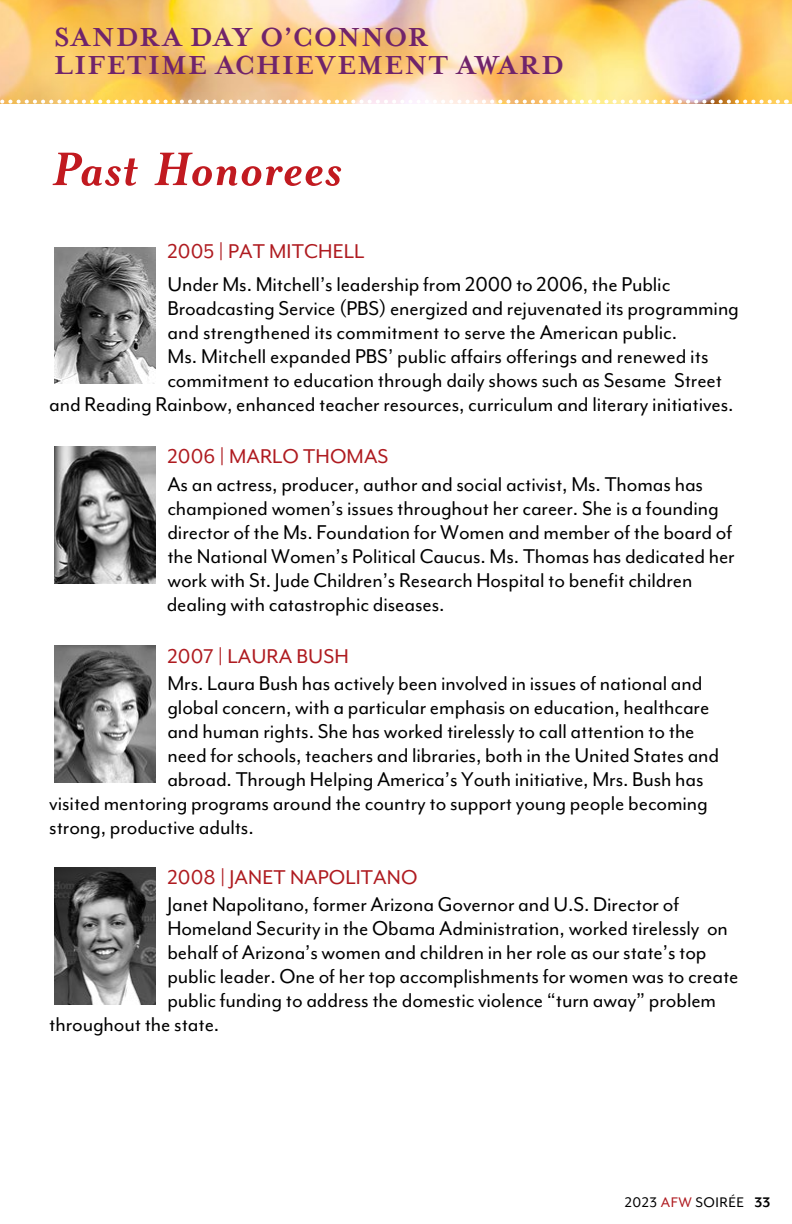
<style>
.page{position:relative;width:792px;height:1224px;background:#fff}
.page>*{position:absolute;margin:0;border:0;box-sizing:border-box;transform-origin:0 0}
.t1{font:italic 700 54px "Mrs Eaves OT";letter-spacing:.02em;color:#c11a20}
.t2{font:700 30px/28px "Mrs Eaves OT";letter-spacing:.04em;color:#70246b}
.t3{font:23px/24px "Mr Eaves Mod OT";letter-spacing:-.005em;color:#000}
.t4{font:23px "Mr Eaves Mod OT";letter-spacing:.005em;color:#af1b20}
.t5{font:16px "Mr Eaves Mod OT";letter-spacing:.03em;color:#000}
.s1{color:#af1b20}
.s2{font-weight:700}
</style>
<div class="page">
<img style="left:0;top:0;width:792px;height:104px">
<svg style="left:0;top:100px;width:778px;height:4px"></svg>
<img style="left:54px;top:247px;width:102px;height:137px">
<img style="left:54px;top:446px;width:102px;height:137px">
<img style="left:54px;top:646px;width:102px;height:137px">
<img style="left:54px;top:867px;width:102px;height:137px">
<h2 class="t2" style="left:54px;top:23px;width:512px">SANDRA DAY O’CONNOR<br>LIFETIME ACHIEVEMENT AWARD</h2>
<h1 class="t1" style="left:53px;top:139px;width:290px">Past Honorees</h1>
<p class="t4" style="left:167px;top:239px;width:199px">2005 | PAT MITCHELL</p>
<p class="t3" style="left:167px;top:273px;width:504px">Under Ms. Mitchell’s leadership from 2000 to 2006, the Public</p>
<p class="t3" style="left:167px;top:297px;width:573px">Broadcasting Service (PBS) energized and rejuvenated its programming</p>
<p class="t3" style="left:167px;top:321px;width:511px">and strengthened its commitment to serve the American public.</p>
<p class="t3" style="left:167px;top:345px;width:543px">Ms. Mitchell expanded PBS’ public affairs offerings and renewed its</p>
<p class="t3" style="left:167px;top:369px;width:556px">commitment to education through daily shows such as Sesame Street</p>
<p class="t3" style="left:49px;top:393px;width:686px">and Reading Rainbow, enhanced teacher resources, curriculum and literary initiatives.</p>
<p class="t4" style="left:167px;top:444px;width:223px">2006 | MARLO THOMAS</p>
<p class="t3" style="left:167px;top:472px;width:570px">As an actress, producer, author and social activist, Ms. Thomas has championed women’s issues throughout her career. She is a founding director of the Ms. Foundation for Women and member of the board of the National Women’s Political Caucus. Ms. Thomas has dedicated her work with St. Jude Children’s Research Hospital to benefit children dealing with catastrophic diseases.</p>
<p class="t4" style="left:167px;top:643px;width:183px">2007 | LAURA BUSH</p>
<p class="t3" style="left:167px;top:671px;width:537px">Mrs. Laura Bush has actively been involved in issues of national and</p>
<p class="t3" style="left:167px;top:695px;width:544px">global concern, with a particular emphasis on education, healthcare</p>
<p class="t3" style="left:167px;top:719px;width:529px">and human rights. She has worked tirelessly to call attention to the</p>
<p class="t3" style="left:167px;top:743px;width:553px">need for schools, teachers and libraries, both in the United States and</p>
<p class="t3" style="left:167px;top:767px;width:538px">abroad. Through Helping America’s Youth initiative, Mrs. Bush has</p>
<p class="t3" style="left:49px;top:791px;width:660px">visited mentoring programs around the country to support young people becoming</p>
<p class="t3" style="left:49px;top:815px;width:206px">strong, productive adults.</p>
<p class="t4" style="left:167px;top:865px;width:252px">2008 | JANET NAPOLITANO</p>
<p class="t3" style="left:167px;top:893px;width:513px">Janet Napolitano, former Arizona Governor and U.S. Director of</p>
<p class="t3" style="left:167px;top:917px;width:562px">Homeland Security in the Obama Administration, worked tirelessly on</p>
<p class="t3" style="left:167px;top:941px;width:541px">behalf of Arizona’s women and children in her role as our state’s top</p>
<p class="t3" style="left:167px;top:964px;width:573px">public leader. One of her top accomplishments for women was to create</p>
<p class="t3" style="left:167px;top:988px;width:550px">public funding to address the domestic violence “turn away” problem</p>
<p class="t3" style="left:49px;top:1012px;width:172px">throughout the state.</p>
<p class="t5" style="left:625px;top:1194px;width:147px">2023 <span class="s1">AFW</span> SOIRÉE <span class="s2">33</span></p>
</div>
